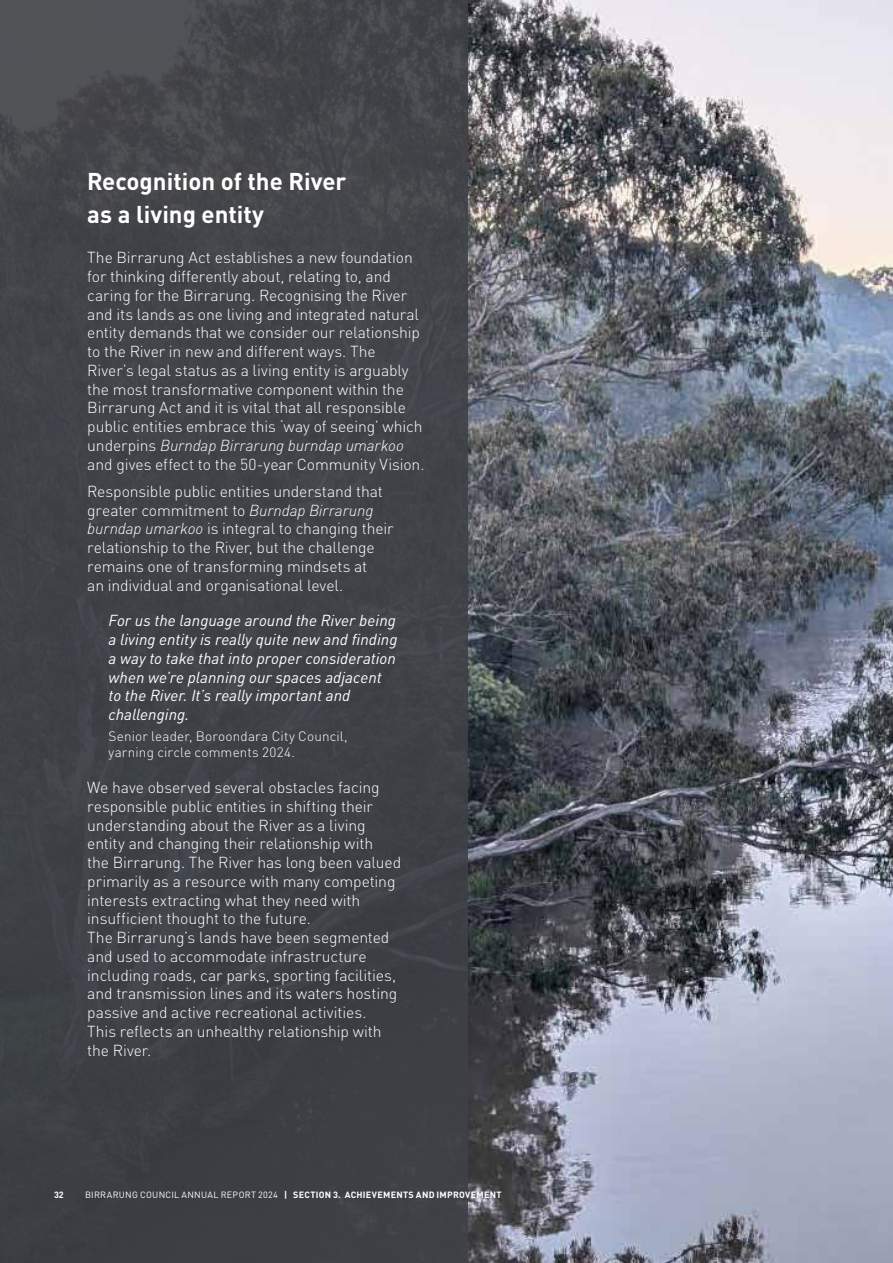
<style>
.page{position:relative;width:893px;height:1263px;background:#fff}
.page>*{position:absolute;margin:0;border:0;box-sizing:border-box;transform-origin:0 0}
.H2_-_span_columns{font:700 24px/33px "DINOT";color:#fff}
.Body_Text_Plain{font:300 15.75px/18.8px "DINOT";letter-spacing:-.005em;color:#fff}
.t1{font:italic 15.75px/18.8px "DINOT";color:#fff}
.Quote_person_white{font:300 13.5px/16.5px "DINOT";letter-spacing:.01em;color:#fff}
.t2{font:700 9px "DINOT";letter-spacing:.025em;color:#fff}
.s1{font-style:italic}
.s2{font-weight:400}
</style>
<div class="page">
<img style="left:468px;top:0;width:425px;height:1263px">
<div style="left:0;top:0;width:468px;height:1263px;background:#3e4146"></div>
<p class="H2_-_span_columns" style="left:87px;top:164px;width:261px">Recognition of the River as a living entity</p>
<p class="Body_Text_Plain" style="left:87px;top:248px;width:339px">The Birrarung Act establishes a new foundation for thinking differently about, relating to, and caring for the Birrarung. Recognising the River and its lands as one living and integrated natural entity demands that we consider our relationship to the River in new and different ways. The River’s legal status as a living entity is arguably the most transformative component within the Birrarung Act and it is vital that all responsible public entities embrace this ‘way of seeing’ which underpins <span class="s1">Burndap Birrarung burndap umarkoo </span>and gives effect to the 50-year Community Vision.</p>
<p class="Body_Text_Plain" style="left:87px;top:482px;width:308px">Responsible public entities understand that greater commitment to <span class="s1">Burndap Birrarung burndap umarkoo</span> is integral to changing their relationship to the River, but the challenge remains one of transforming mindsets at<br>an individual and organisational level.</p>
<p class="t1" style="left:109px;top:611px;width:290px">For us the language around the River being a living entity is really quite new and finding a way to take that into proper consideration when we’re planning our spaces adjacent to the River. It’s really important and challenging.</p>
<p class="Quote_person_white" style="left:109px;top:728px;width:241px">Senior leader, Boroondara City Council, yarning circle comments 2024.</p>
<p class="Body_Text_Plain" style="left:87px;top:778px;width:315px">We have observed several obstacles facing responsible public entities in shifting their understanding about the River as a living entity and changing their relationship with<br>the Birrarung. The River has long been valued primarily as a resource with many competing interests extracting what they need with insufficient thought to the future.<br>The Birrarung’s lands have been segmented and used to accommodate infrastructure including roads, car parks, sporting facilities, and transmission lines and its waters hosting passive and active recreational activities.<br>This reflects an unhealthy relationship with the River.</p>
<p class="t2" style="left:54px;top:1188px;width:11px">32</p>
<p class="t2" style="left:85px;top:1188px;width:418px"><span class="s2">BIRRARUNG COUNCIL ANNUAL REPORT 2024</span> | SECTION 3. ACHIEVEMENTS AND IMPROVEMENT</p>
</div>
